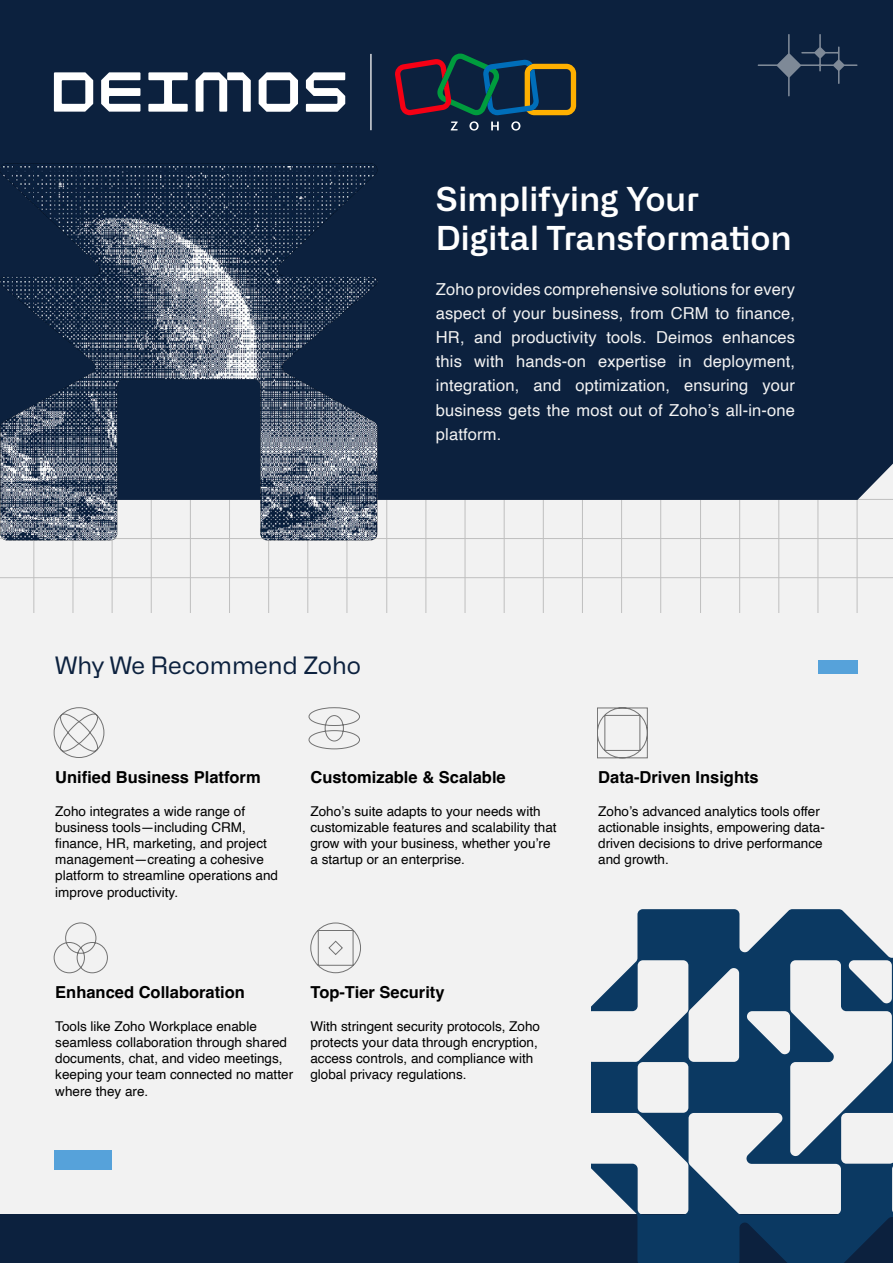
<style>
.page{position:relative;width:893px;height:1263px;background:#f2f2f2}
.page>*{position:absolute;margin:0;border:0;box-sizing:border-box;transform-origin:0 0}
.t1{font:600 33px/39px "Alliance No.2";letter-spacing:.01em;color:#fff}
.t2{font:24px "Alliance No.2";color:#0c213e}
.t3{font:16.5px/24px "Helvetica";letter-spacing:.01em;color:#f2f2f2;text-align:justify}
.t4{font:700 16.5px "Helvetica";color:#000}
.t5{font:13.5px/16.2px "Helvetica";color:#000}
</style>
<div class="page">
<hr style="left:0;top:538px;width:893px;height:1px;background:#727272">
<hr style="left:0;top:577px;width:893px;height:1px;background:#727272">
<hr style="left:190px;top:438px;width:1px;height:175px;background:#727272">
<hr style="left:268px;top:438px;width:1px;height:175px;background:#727272">
<hr style="left:73px;top:438px;width:1px;height:175px;background:#727272">
<hr style="left:308px;top:438px;width:1px;height:175px;background:#727272">
<hr style="left:112px;top:438px;width:1px;height:175px;background:#727272">
<hr style="left:347px;top:438px;width:1px;height:175px;background:#727272">
<hr style="left:151px;top:438px;width:1px;height:175px;background:#727272">
<hr style="left:229px;top:438px;width:1px;height:175px;background:#727272">
<hr style="left:34px;top:438px;width:1px;height:175px;background:#727272">
<hr style="left:504px;top:438px;width:1px;height:175px;background:#727272">
<hr style="left:582px;top:438px;width:1px;height:175px;background:#727272">
<hr style="left:386px;top:438px;width:1px;height:175px;background:#727272">
<hr style="left:621px;top:438px;width:1px;height:175px;background:#727272">
<hr style="left:426px;top:438px;width:1px;height:175px;background:#727272">
<hr style="left:660px;top:438px;width:1px;height:175px;background:#727272">
<hr style="left:465px;top:438px;width:1px;height:175px;background:#727272">
<hr style="left:543px;top:438px;width:1px;height:175px;background:#727272">
<hr style="left:818px;top:438px;width:1px;height:175px;background:#727272">
<hr style="left:700px;top:438px;width:1px;height:175px;background:#727272">
<hr style="left:739px;top:438px;width:1px;height:175px;background:#727272">
<hr style="left:778px;top:438px;width:1px;height:175px;background:#727272">
<hr style="left:857px;top:438px;width:1px;height:175px;background:#727272">
<div style="left:0;top:0;width:893px;height:500px;background:#0c213e"></div>
<div style="left:0;top:1215px;width:893px;height:48px;background:#0c213e"></div>
<hr style="left:370px;top:54px;width:2px;height:76px;background:#f2f2f2">
<svg style="left:54px;top:72px;width:291px;height:40px"></svg>
<svg style="left:758px;top:34px;width:99px;height:62px;background:#192d48"></svg>
<div style="left:54px;top:1150px;width:57px;height:19px;background:#56a2da"></div>
<div style="left:818px;top:661px;width:39px;height:13px;background:#56a2da"></div>
<svg style="left:54px;top:922px;width:54px;height:51px"></svg>
<svg style="left:451px;top:122px;width:7px;height:8px"></svg>
<svg style="left:469px;top:121px;width:10px;height:10px"></svg>
<svg style="left:491px;top:122px;width:8px;height:8px"></svg>
<svg style="left:511px;top:121px;width:9px;height:10px"></svg>
<svg style="left:394px;top:52px;width:182px;height:63px;background:#2d373f"></svg>
<img style="left:0;top:163px;width:379px;height:377px">
<svg style="left:591px;top:909px;width:302px;height:354px"></svg>
<svg style="left:310px;top:922px;width:51px;height:51px"></svg>
<svg style="left:309px;top:707px;width:51px;height:42px"></svg>
<svg style="left:54px;top:707px;width:50px;height:51px"></svg>
<svg style="left:597px;top:708px;width:50px;height:50px"></svg>
<h1 class="t1" style="left:436px;top:179px;width:357px">Simplifying Your<br>Digital Transformation</h1>
<p class="t3" style="left:436px;top:278px;width:361px">Zoho provides comprehensive solutions for every aspect of your business, from CRM to finance, HR, and productivity tools. Deimos enhances this with hands-on expertise in deployment, integration, and optimization, ensuring your business gets the most out of Zoho’s all-in-one platform.</p>
<h2 class="t2" style="left:55px;top:651px;width:307px">Why We Recommend Zoho</h2>
<p class="t4" style="left:55px;top:767px;width:207px">Unified Business Platform</p>
<p class="t5" style="left:55px;top:803px;width:224px">Zoho integrates a wide range of business tools—including CRM, finance, HR, marketing, and project management—creating a cohesive platform to streamline operations and improve productivity.</p>
<p class="t4" style="left:310px;top:767px;width:197px">Customizable &amp; Scalable</p>
<p class="t5" style="left:310px;top:803px;width:248px">Zoho’s suite adapts to your needs with customizable features and scalability that grow with your business, whether you’re a startup or an enterprise.</p>
<p class="t4" style="left:55px;top:982px;width:191px">Enhanced Collaboration</p>
<p class="t5" style="left:55px;top:1018px;width:239px">Tools like Zoho Workplace enable seamless collaboration through shared documents, chat, and video meetings, keeping your team connected no matter where they are.</p>
<p class="t4" style="left:310px;top:982px;width:136px">Top-Tier Security</p>
<p class="t5" style="left:310px;top:1018px;width:231px">With stringent security protocols, Zoho protects your data through encryption, access controls, and compliance with global privacy regulations.</p>
<p class="t4" style="left:598px;top:767px;width:162px">Data-Driven Insights</p>
<p class="t5" style="left:598px;top:803px;width:228px">Zoho’s advanced analytics tools offer actionable insights, empowering data&shy;driven decisions to drive performance and growth.</p>
</div>
